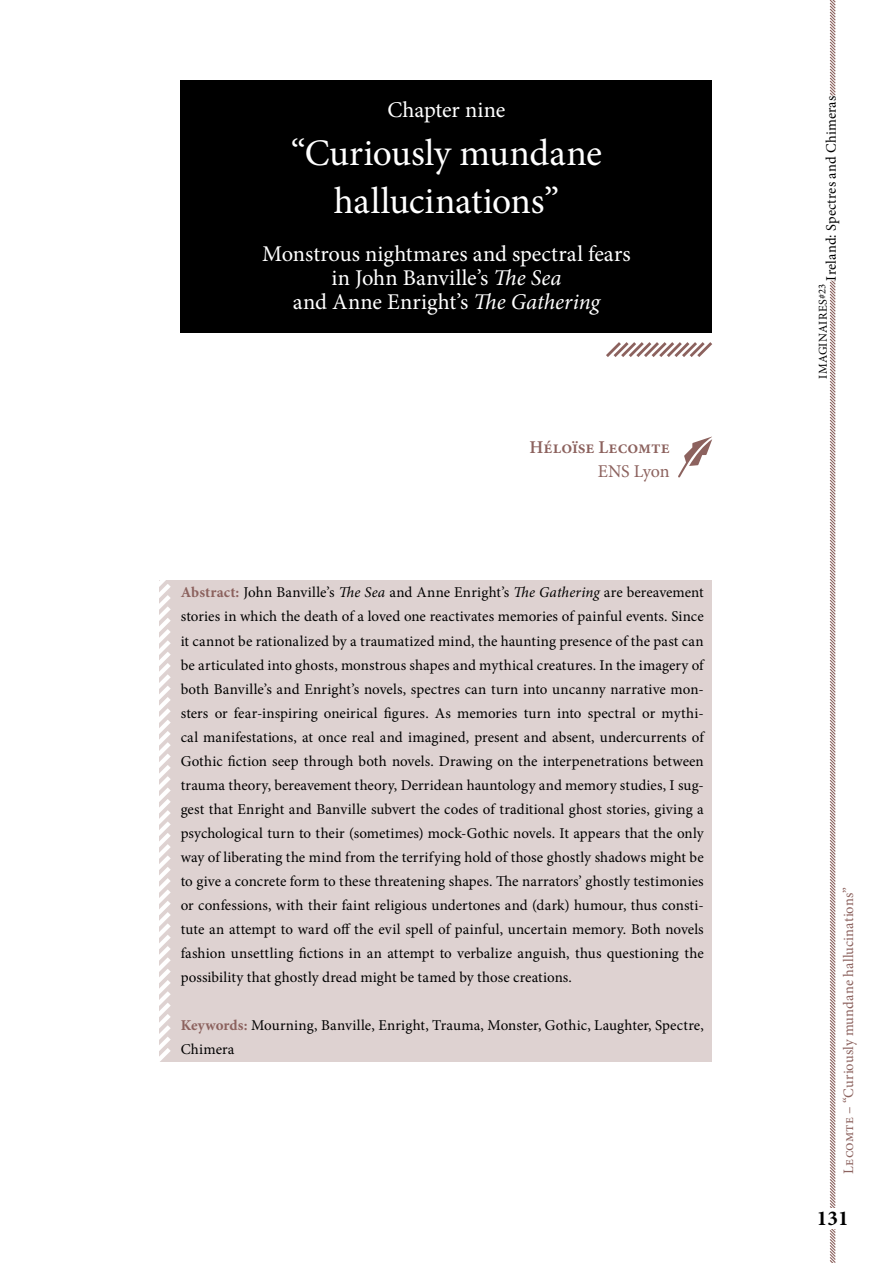
<style>
.page{position:relative;width:893px;height:1263px;background:#fff}
.page>*{position:absolute;margin:0;border:0;box-sizing:border-box;transform-origin:0 0}
.EPI_Titre_0{font:37.5px/48px "Minion Pro";color:#fff;text-align:center}
.EPI_Titre_0-2{font:22.5px/24px "Minion Pro";color:#fff;text-align:center}
.t1{font:700 21.15px "Minion Pro";color:#000}
.EPI_Auteurs{font:600 18px "Minion Pro";color:#8c625e}
.EPI_Affiliation{font:18px "Minion Pro";color:#8c625e}
.EPI_Résumé{font:15px/24px "Minion Pro";letter-spacing:.005em;color:#000;text-align:justify}
.t2{font:14.55px "Minion Pro";letter-spacing:.005em;color:#8c625e}
.t3{font:14.55px "Minion Pro";letter-spacing:.01em;color:#000}
.t4{font:12px "Minion Pro";letter-spacing:.025em;color:#000}
.s1{font-style:italic}
.s2{font-weight:700;color:#8c625e}
.s3{font-size:10.5px}
</style>
<div class="page">
<svg style="left:829px;top:0;width:7px;height:1263px"></svg>
<div style="left:824px;top:96px;width:27px;height:184px;background:#fff"></div>
<div style="left:823px;top:1208px;width:19px;height:21px;background:#fff"></div>
<div style="left:181px;top:80px;width:531px;height:253px;background:#000"></div>
<svg style="left:606px;top:342px;width:106px;height:15px"></svg>
<div style="left:159px;top:580px;width:553px;height:482px;background:#ded2d1"></div>
<svg style="left:159px;top:580px;width:12px;height:482px"></svg>
<svg style="left:678px;top:437px;width:34px;height:41px"></svg>
<p class="EPI_Titre_0-2" style="left:388px;top:98px;width:119px">Chapter nine</p>
<p class="EPI_Titre_0" style="left:291px;top:130px;width:313px">“Curiously mundane hallucinations”</p>
<p class="EPI_Titre_0-2" style="left:262px;top:242px;width:370px">Monstrous nightmares and spectral fears</p>
<p class="EPI_Titre_0-2" style="left:293px;top:266px;width:309px">in John Banville’s <span class="s1">The Sea<br></span>and Anne Enright’s <span class="s1">The Gathering</span></p>
<p class="EPI_Auteurs" style="left:529px;top:435px;width:142px">Héloïse Lecomte</p>
<p class="EPI_Affiliation" style="left:598px;top:460px;width:73px">ENS Lyon</p>
<p class="EPI_Résumé" style="left:181px;top:581px;width:525px"><span class="s2">Abstract:</span> John Banville’s <span class="s1">The Sea</span> and Anne Enright’s <span class="s1">The Gathering</span> are bereavement stories in which the death of a loved one reactivates memories of painful events. Since it cannot be rationalized by a traumatized mind, the haunting presence of the past can be articulated into ghosts, monstrous shapes and mythical creatures. In the imagery of both Banville’s and Enright’s novels, spectres can turn into uncanny narrative mon&shy;sters or fear-inspiring oneirical figures. As memories turn into spectral or mythi&shy;cal manifestations, at once real and imagined, present and absent, undercurrents of Gothic fiction seep through both novels. Drawing on the interpenetrations between trauma theory, bereavement theory, Derridean hauntology and memory studies, I sug&shy;gest that Enright and Banville subvert the codes of traditional ghost stories, giving a psychological turn to their (sometimes) mock-Gothic novels. It appears that the only way of liberating the mind from the terrifying hold of those ghostly shadows might be to give a concrete form to these threatening shapes. The narrators’ ghostly testimonies or confessions, with their faint religious undertones and (dark) humour, thus consti&shy;tute an attempt to ward off the evil spell of painful, uncertain memory. Both novels fashion unsettling fictions in an attempt to verbalize anguish, thus questioning the possibility that ghostly dread might be tamed by those creations.</p>
<p class="EPI_Résumé" style="left:181px;top:1013px;width:525px"><span class="s2">Keywords:</span> Mourning, Banville, Enright, Trauma, Monster, Gothic, Laughter, Spectre,<br>Chimera</p>
<p class="t3" style="left:821px;top:280px;width:186px;rotate:-90deg">Ireland: Spectres and Chimeras</p>
<p class="t4" style="left:815px;top:379px;width:96px;rotate:-90deg">IMAGINAIRES<span class="s3">#23</span></p>
<p class="t2" style="left:839px;top:1173px;width:288px;rotate:-90deg">Lecomte – “Curiously mundane hallucinations”</p>
<h3 class="t1" style="left:817px;top:1203px;width:33px">131</h3>
</div>
